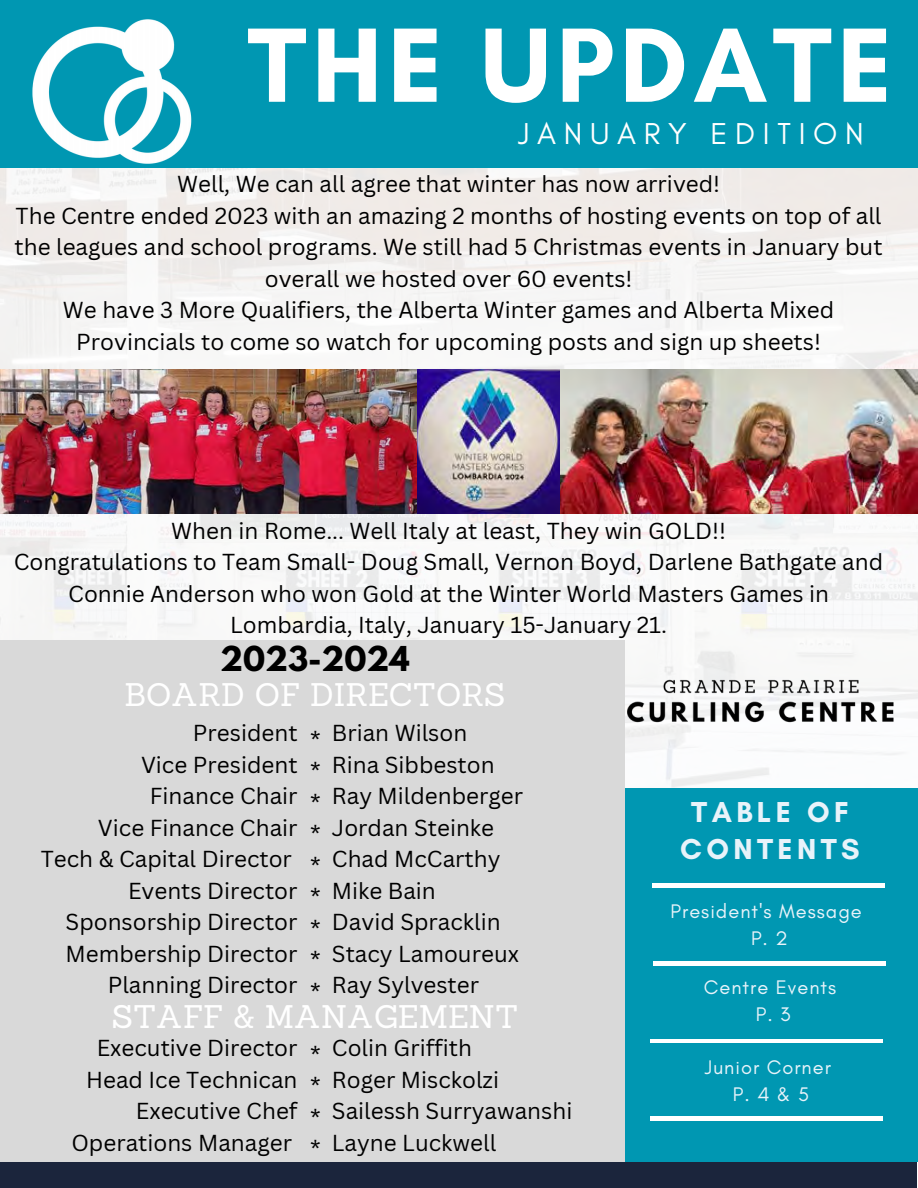
<style>
.page{position:relative;width:918px;height:1188px;background:#fff}
.page>*{position:absolute;margin:0;border:0;box-sizing:border-box;transform-origin:0 0}
.t1{font:700 107.7px "Glacial Indifference";letter-spacing:.05em;color:#fff}
.t2{font:31.95px "Sanchez";color:#fff}
.t3{font:30.75px "Glacial Indifference";letter-spacing:.25em;color:#fff}
.t4{font:700 30.45px "League Spartan";color:#000}
.t5{font:700 29.4px/37.2px "Glacial Indifference";letter-spacing:.15em;color:#e8f3fa;text-align:center}
.t6{font:22.5px/31.5px "Canva Sans";color:#000}
.t7{font:20.1px "Glacial Indifference";letter-spacing:.05em;color:#e8f3fa}
</style>
<div class="page">
<img style="left:0;top:168px;width:918px;height:621px">
<div style="left:625px;top:789px;width:293px;height:373px;background:#0097b2"></div>
<div style="left:0;top:0;width:918px;height:167px;background:#0097b2"></div>
<div style="left:0;top:640px;width:625px;height:540px;background:#d9d9d9"></div>
<hr style="left:652px;top:884px;width:233px;height:3px;background:#fff">
<hr style="left:653px;top:962px;width:233px;height:3px;background:#fff">
<hr style="left:650px;top:1039px;width:233px;height:4px;background:#fff">
<hr style="left:650px;top:1117px;width:233px;height:3px;background:#fff">
<div style="left:0;top:1162px;width:916px;height:26px;background:#1b253c"></div>
<img style="left:18px;top:19px;width:189px;height:175px">
<img style="left:625px;top:653px;width:275px;height:110px">
<img style="left:1px;top:370px;width:554px;height:144px">
<img style="left:555px;top:370px;width:363px;height:144px">
<h4 class="t1" style="left:248px;top:-1px;width:646px">THE UPDATE</h4>
<h4 class="t3" style="left:518px;top:115px;width:347px">JANUARY EDITION</h4>
<p class="t6" style="left:15px;top:168px;width:870px;text-align:center">Well, We can all agree that winter has now arrived!<br>The Centre ended 2023 with an amazing 2 months of hosting events on top of all the leagues and school programs. We still had 5 Christmas events in January but overall we hosted over 60 events!<br>We have 3 More Qualifiers, the Alberta Winter games and Alberta Mixed Provincials to come so watch for upcoming posts and sign up sheets!</p>
<p class="t6" style="left:14px;top:514px;width:871px;text-align:center">When in Rome... Well Italy at least, They win GOLD!!<br>Congratulations to Team Small- Doug Small, Vernon Boyd, Darlene Bathgate and Connie Anderson who won Gold at the Winter World Masters Games in Lombardia, Italy, January 15-January 21.</p>
<p class="t4" style="left:220px;top:644px;width:191px">2023-2024</p>
<p class="t2" style="left:125px;top:674px;width:382px">BOARD OF DIRECTORS</p>
<p class="t6" style="left:41px;top:717px;width:258px;text-align:right">President<br>Vice President<br>Finance Chair<br>Vice Finance Chair<br>Tech &amp; Capital Director<br>Events Director<br>Sponsorship Director<br>Membership Director<br>Planning Director</p>
<p class="t6" style="left:332px;top:717px;width:193px">Brian Wilson<br>Rina Sibbeston<br>Ray Mildenberger<br>Jordan Steinke<br>Chad McCarthy<br>Mike Bain<br>David Spracklin<br>Stacy Lamoureux<br>Ray Sylvester</p>
<p class="t6" style="left:310px;top:722px;width:12px">*</p>
<p class="t6" style="left:310px;top:754px;width:12px">*</p>
<p class="t6" style="left:310px;top:785px;width:12px">*</p>
<p class="t6" style="left:310px;top:817px;width:12px">*</p>
<p class="t6" style="left:310px;top:848px;width:12px">*</p>
<p class="t6" style="left:310px;top:880px;width:12px">*</p>
<p class="t6" style="left:310px;top:911px;width:12px">*</p>
<p class="t6" style="left:310px;top:943px;width:12px">*</p>
<p class="t6" style="left:310px;top:974px;width:12px">*</p>
<h2 class="t2" style="left:112px;top:996px;width:408px">STAFF &amp; MANAGEMENT</h2>
<p class="t6" style="left:71px;top:1032px;width:228px;text-align:right">Executive Director<br>Head Ice Technican<br>Executive Chef<br>Operations Manager</p>
<p class="t6" style="left:310px;top:1037px;width:12px">*</p>
<h3 class="t6" style="left:310px;top:1069px;width:12px">*</h3>
<h4 class="t6" style="left:310px;top:1100px;width:12px">*</h4>
<h4 class="t6" style="left:310px;top:1132px;width:12px">*</h4>
<h1 class="t6" style="left:332px;top:1032px;width:242px">Colin Griffith<br>Roger Misckolzi<br>Sailessh Surryawanshi<br>Layne Luckwell</h1>
<p class="t5" style="left:680px;top:793px;width:181px">TABLE OF<br>CONTENTS</p>
<p class="t7" style="left:671px;top:899px;width:193px">President's Message</p>
<p class="t7" style="left:751px;top:926px;width:38px">P. 2</p>
<p class="t7" style="left:704px;top:975px;width:134px">Centre Events</p>
<h3 class="t7" style="left:756px;top:1002px;width:36px">P. 3</h3>
<h4 class="t7" style="left:705px;top:1055px;width:128px">Junior Corner</h4>
<h4 class="t7" style="left:733px;top:1082px;width:78px">P. 4 &amp; 5</h4>
</div>
